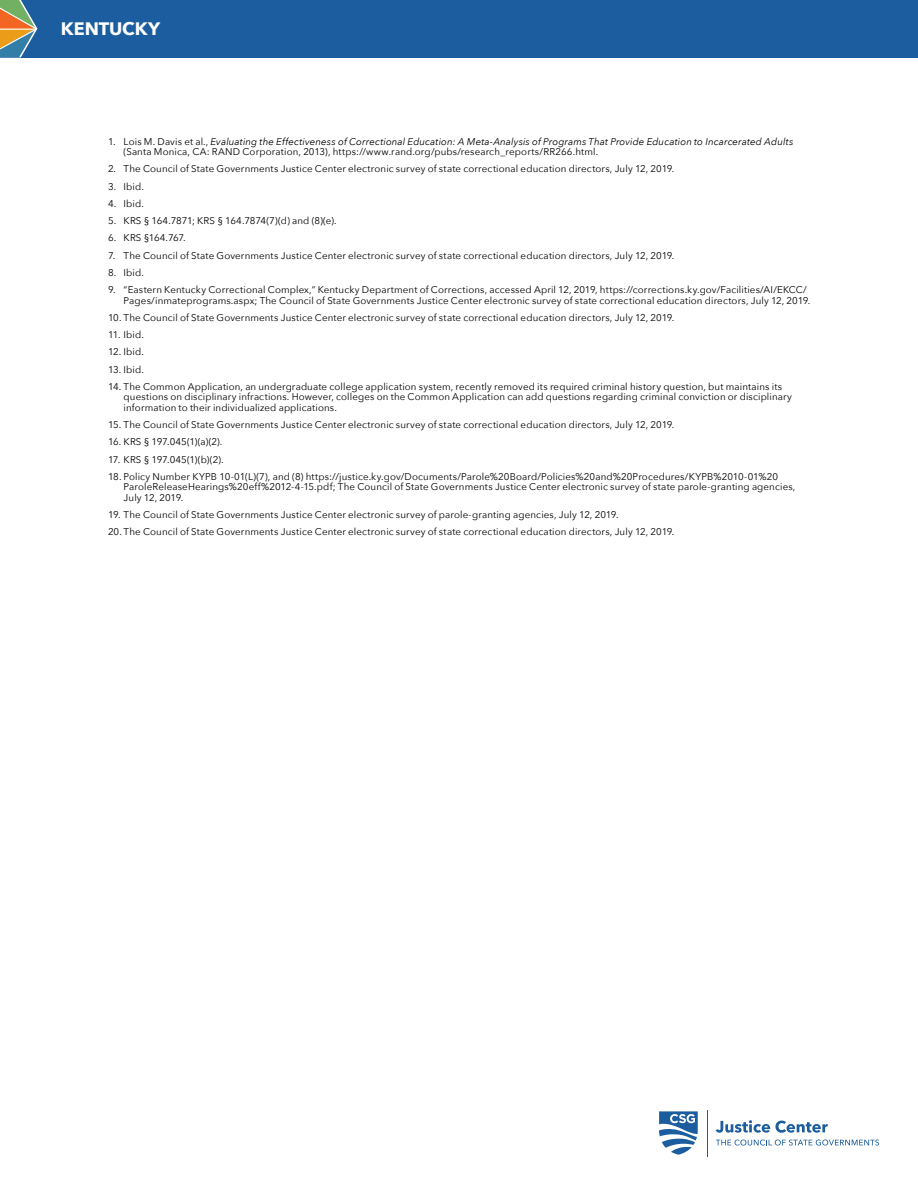
<style>
.page{position:relative;width:918px;height:1188px;background:#fff}
.page>*{position:absolute;margin:0;border:0;box-sizing:border-box;transform-origin:0 0}
.t1{font:700 18px "Avenir Next";letter-spacing:-.005em;color:#fff}
.t2{font:9.75px/10.5px "Avenir Next";letter-spacing:.01em;color:#000}
.t3{font:italic 9.75px/10.5px "Avenir Next";letter-spacing:.01em;color:#000}
.t4{font:9.75px "Avenir Next";letter-spacing:-.015em;color:#000}
.s1{font-style:normal}
</style>
<div class="page">
<div style="left:0;top:0;width:918px;height:57px;background:#1b5d9e"></div>
<svg style="left:0;top:0;width:38px;height:57px"></svg>
<svg style="left:716px;top:1120px;width:112px;height:13px"></svg>
<svg style="left:716px;top:1140px;width:163px;height:6px"></svg>
<svg style="left:659px;top:1111px;width:39px;height:44px"></svg>
<hr style="left:707px;top:1110px;width:1px;height:46px;background:#1b5d9e">
<h1 class="t1" style="left:61px;top:13px;width:101px">KENTUCKY</h1>
<p class="t3" style="left:124px;top:136px;width:671px;text-indent:-16px"><span class="s1">1. Lois M. Davis et al.,</span> Evaluating the Effectiveness of Correctional Education: A Meta-Analysis of Programs That Provide Education to Incarcerated Adults <span class="s1">(Santa Monica, CA: RAND Corporation, 2013), https://www.rand.org/pubs/research_reports/RR266.html.</span></p>
<p class="t2" style="left:108px;top:163px;width:568px">2. The Council of State Governments Justice Center electronic survey of state correctional education directors, July 12, 2019.</p>
<p class="t2" style="left:108px;top:181px;width:37px">3. Ibid.</p>
<p class="t2" style="left:108px;top:198px;width:37px">4. Ibid.</p>
<p class="t2" style="left:108px;top:215px;width:230px">5. KRS § 164.7871; KRS § 164.7874(7)(d) and (8)(e).</p>
<p class="t4" style="left:108px;top:230px;width:79px">6. KRS §164.767.</p>
<p class="t2" style="left:108px;top:250px;width:568px">7. The Council of State Governments Justice Center electronic survey of state correctional education directors, July 12, 2019.</p>
<p class="t2" style="left:108px;top:267px;width:37px">8. Ibid.</p>
<p class="t2" style="left:124px;top:284px;width:688px;text-indent:-16px">9. “Eastern Kentucky Correctional Complex,” Kentucky Department of Corrections, accessed April 12, 2019, https://corrections.ky.gov/Facilities/AI/EKCC/<br>Pages/inmateprograms.aspx; The Council of State Governments Justice Center electronic survey of state correctional education directors, July 12, 2019.</p>
<p class="t2" style="left:108px;top:312px;width:568px">10. The Council of State Governments Justice Center electronic survey of state correctional education directors, July 12, 2019.</p>
<p class="t2" style="left:108px;top:329px;width:37px">11. Ibid.</p>
<p class="t2" style="left:108px;top:346px;width:37px">12. Ibid.</p>
<p class="t2" style="left:108px;top:364px;width:37px">13. Ibid.</p>
<p class="t2" style="left:124px;top:381px;width:670px;text-indent:-16px">14. The Common Application, an undergraduate college application system, recently removed its required criminal history question, but maintains its questions on disciplinary infractions. However, colleges on the Common Application can add questions regarding criminal conviction or disciplinary information to their individualized applications.</p>
<p class="t2" style="left:108px;top:419px;width:568px">15. The Council of State Governments Justice Center electronic survey of state correctional education directors, July 12, 2019.</p>
<p class="t2" style="left:108px;top:436px;width:116px">16. KRS § 197.045(1)(a)(2).</p>
<p class="t2" style="left:108px;top:454px;width:117px">17. KRS § 197.045(1)(b)(2).</p>
<p class="t2" style="left:124px;top:471px;width:673px;text-indent:-16px">18. Policy Number KYPB 10-01(L)(7), and (8) https://justice.ky.gov/Documents/Parole%20Board/Policies%20and%20Procedures/KYPB%2010-01%20<br>ParoleReleaseHearings%20eff%2012-4-15.pdf; The Council of State Governments Justice Center electronic survey of state parole-granting agencies,<br>July 12, 2019.</p>
<p class="t2" style="left:108px;top:509px;width:512px">19. The Council of State Governments Justice Center electronic survey of parole-granting agencies, July 12, 2019.</p>
<p class="t2" style="left:108px;top:526px;width:568px">20. The Council of State Governments Justice Center electronic survey of state correctional education directors, July 12, 2019.</p>
</div>
